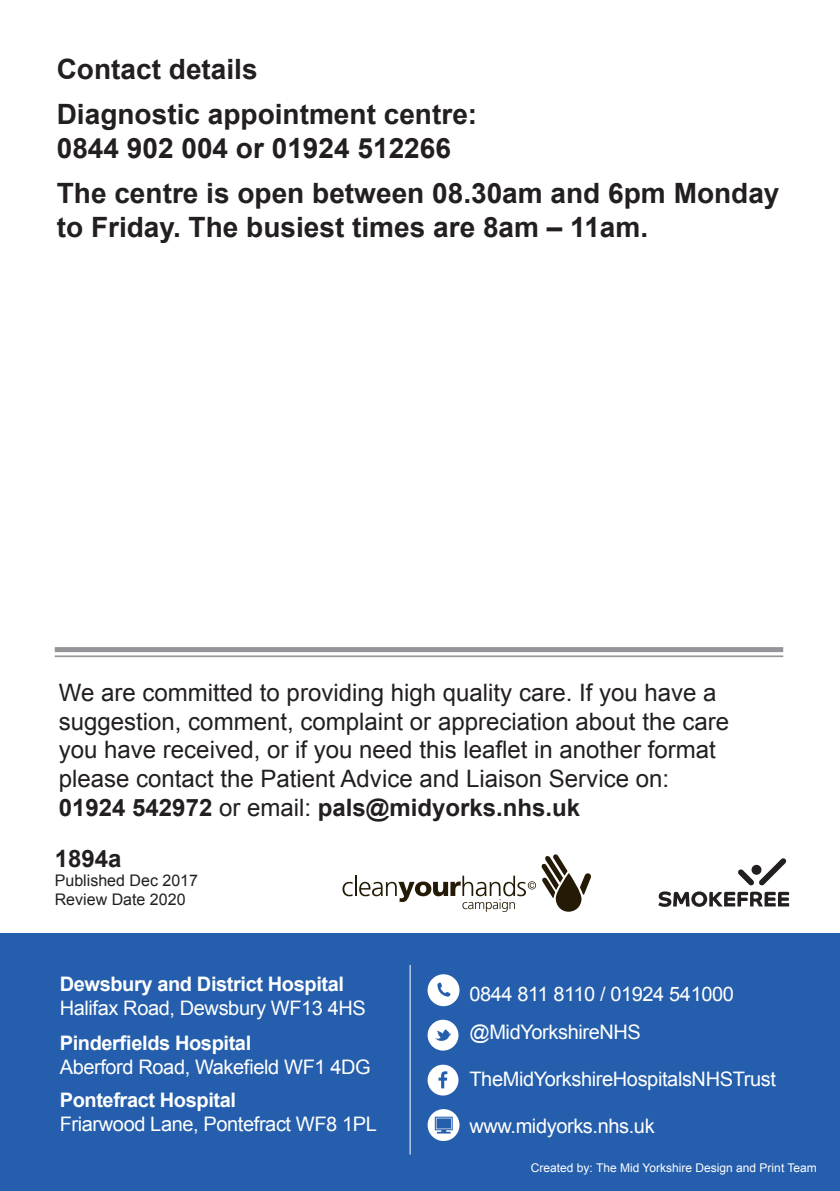
<style>
.page{position:relative;width:840px;height:1191px;background:#fff}
.page>*{position:absolute;margin:0;border:0;box-sizing:border-box;transform-origin:0 0}
.t1{font:700 28px/33.6px "Arial";color:#231f20}
.t2{font:24px/28.8px "Arial";color:#231f20}
.t3{font:700 24px "Arial";color:#231f20}
.t4{font:20px "Arial";letter-spacing:-.02em;color:#fff}
.t5{font:700 20px "Arial";letter-spacing:-.02em;color:#fff}
.t6{font:16px/19.2px "Arial";color:#231f20}
.t7{font:12px "Arial";color:#fff}
.s1{font-weight:700}
</style>
<div class="page">
<svg style="left:738px;top:858px;width:48px;height:27px"></svg>
<svg style="left:658px;top:891px;width:130px;height:16px"></svg>
<div style="left:55px;top:647px;width:727px;height:5px;background:#939598"></div>
<hr style="left:55px;top:655px;width:727px;height:2px;background:#939598">
<svg style="left:342px;top:882px;width:10px;height:14px"></svg>
<hr style="left:354px;top:875px;width:2px;height:21px;background:#251a05">
<svg style="left:359px;top:875px;width:176px;height:37px"></svg>
<svg style="left:541px;top:854px;width:50px;height:57px"></svg>
<div style="left:0;top:933px;width:839px;height:258px;background:#245eac"></div>
<hr style="left:409px;top:965px;width:1px;height:189px;background:#fff">
<svg style="left:427px;top:974px;width:32px;height:32px"></svg>
<svg style="left:427px;top:1109px;width:32px;height:32px"></svg>
<svg style="left:427px;top:1019px;width:31px;height:31px"></svg>
<svg style="left:427px;top:1064px;width:31px;height:31px"></svg>
<p class="t1" style="left:57px;top:54px;width:202px">Contact details</p>
<p class="t1" style="left:57px;top:99px;width:422px">Diagnostic appointment centre:<br>0844 902 004 or 01924 512266</p>
<p class="t1" style="left:57px;top:177px;width:724px">The centre is open between 08.30am and 6pm Monday to Friday. The busiest times are 8am – 11am.</p>
<p class="t2" style="left:59px;top:678px;width:671px">We are committed to providing high quality care. If you have a suggestion, comment, complaint or appreciation about the care you have received, or if you need this leaflet in another format please contact the Patient Advice and Liaison Service on:<br><span class="s1">01924 542972</span> or email: <span class="s1">pals@midyorks.nhs.uk</span></p>
<p class="t3" style="left:55px;top:842px;width:68px">1894a</p>
<p class="t6" style="left:55px;top:870px;width:145px">Published Dec 2017<br>Review Date 2020</p>
<p class="t5" style="left:60px;top:971px;width:286px">Dewsbury and District Hospital</p>
<p class="t4" style="left:60px;top:995px;width:307px">Halifax Road, Dewsbury WF13 4HS</p>
<p class="t5" style="left:60px;top:1029px;width:193px">Pinderfields Hospital</p>
<p class="t4" style="left:60px;top:1053px;width:312px">Aberford Road, Wakefield WF1 4DG</p>
<p class="t5" style="left:60px;top:1086px;width:178px">Pontefract Hospital</p>
<p class="t4" style="left:60px;top:1110px;width:318px">Friarwood Lane, Pontefract WF8 1PL</p>
<p class="t4" style="left:469px;top:980px;width:266px">0844 811 8110 / 01924 541000</p>
<p class="t4" style="left:469px;top:1019px;width:173px">@MidYorkshireNHS</p>
<p class="t4" style="left:469px;top:1065px;width:308px">TheMidYorkshireHospitalsNHSTrust</p>
<p class="t4" style="left:469px;top:1112px;width:187px">www.midyorks.nhs.uk</p>
<p class="t7" style="left:530px;top:1159px;width:287px">Created by: The Mid Yorkshire Design and Print Team</p>
</div>
